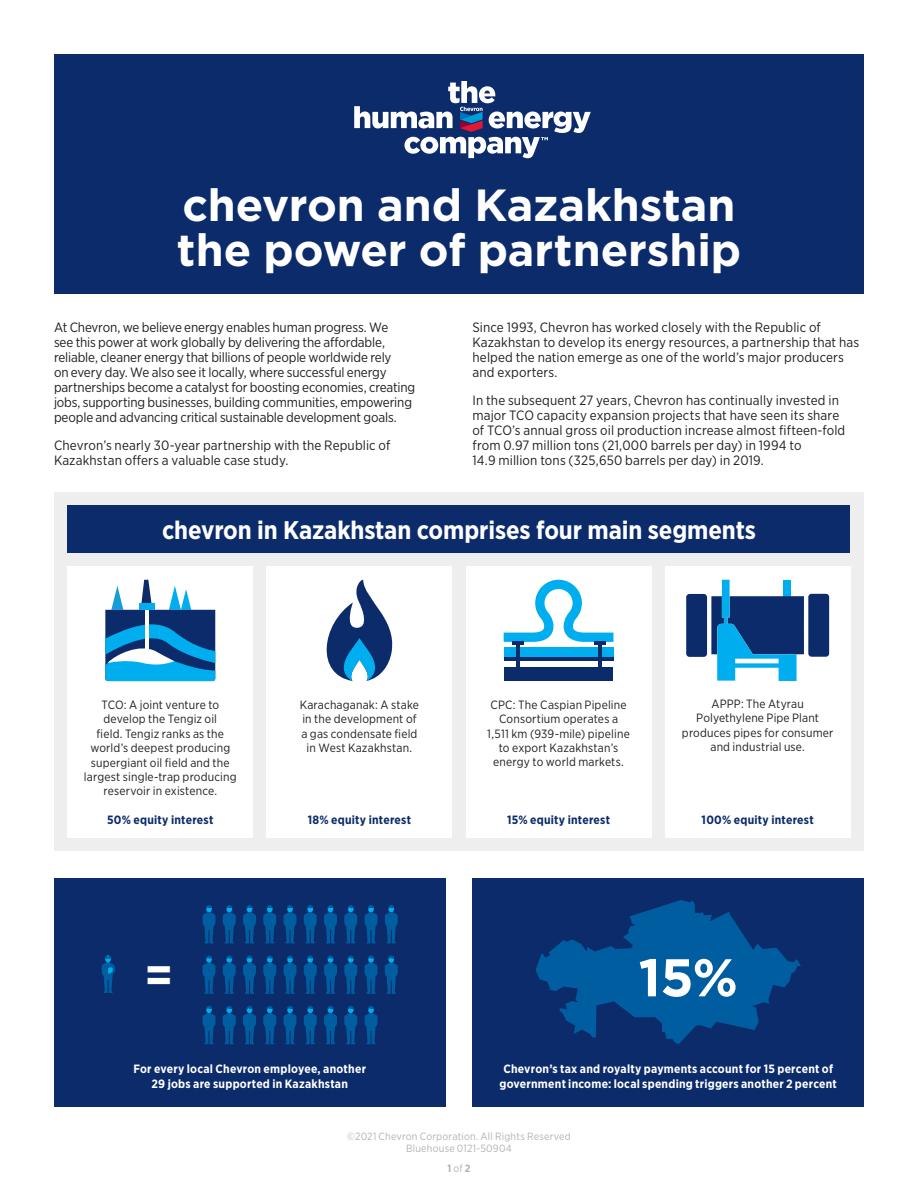
<style>
.page{position:relative;width:918px;height:1188px;background:#fff}
.page>*{position:absolute;margin:0;border:0;box-sizing:border-box;transform-origin:0 0}
.Callout_-_24pt_Bold{font:700 52.95px "Gotham";color:#fff}
.Headline_-_30pt_Bold{font:700 45px "Gotham";color:#fff}
.Callout_-_24pt_Bold-2{font:700 45px "Gotham";color:#fff}
.Subhead{font:700 25.5px "Gotham Narrow";letter-spacing:-.005em;color:#fff}
.Body_Text_-_9pt_12_N{font:13.5px/15px "Gotham Narrow";color:#231f20}
.Body_Text_-_9pt_12_N-2{font:12px/14.4px "Gotham Narrow";letter-spacing:.015em;color:#231f20;text-align:center}
.Table_Head_-_8pt_Bol{font:700 12px/15px "Gotham Narrow";letter-spacing:.02em;color:#fff;text-align:center}
.Table_Head_-_8pt_Bol-2{font:700 12px "Gotham Narrow";letter-spacing:.02em;color:#0c2b6b}
.t1{font:10.5px/12.8px "Gotham Narrow";letter-spacing:.02em;color:#b2b3b7;text-align:center}
.t2{font:700 10.5px "Gotham Narrow";color:#b2b3b7}
.s1{font-weight:400}
</style>
<div class="page">
<div style="left:54px;top:54px;width:810px;height:240px;background:#0c2b6b"></div>
<svg style="left:354px;top:81px;width:237px;height:77px"></svg>
<div style="left:54px;top:492px;width:810px;height:359px;background:#eeeeef"></div>
<div style="left:68px;top:505px;width:782px;height:48px;background:#0c2b6b"></div>
<div style="left:54px;top:878px;width:392px;height:229px;background:#0c2b6b"></div>
<div style="left:472px;top:878px;width:392px;height:229px;background:#0c2b6b"></div>
<svg style="left:203px;top:905px;width:12px;height:38px"></svg>
<svg style="left:223px;top:905px;width:13px;height:38px"></svg>
<svg style="left:243px;top:905px;width:13px;height:38px"></svg>
<svg style="left:263px;top:905px;width:13px;height:38px"></svg>
<svg style="left:284px;top:905px;width:12px;height:38px"></svg>
<svg style="left:304px;top:905px;width:13px;height:38px"></svg>
<svg style="left:324px;top:905px;width:13px;height:38px"></svg>
<svg style="left:344px;top:905px;width:13px;height:38px"></svg>
<svg style="left:365px;top:905px;width:12px;height:38px"></svg>
<svg style="left:385px;top:905px;width:13px;height:38px"></svg>
<svg style="left:203px;top:955px;width:12px;height:39px"></svg>
<svg style="left:223px;top:955px;width:13px;height:39px"></svg>
<svg style="left:243px;top:955px;width:13px;height:39px"></svg>
<svg style="left:263px;top:955px;width:13px;height:39px"></svg>
<svg style="left:284px;top:955px;width:12px;height:39px"></svg>
<svg style="left:304px;top:955px;width:13px;height:39px"></svg>
<svg style="left:324px;top:955px;width:13px;height:39px"></svg>
<svg style="left:344px;top:955px;width:13px;height:39px"></svg>
<svg style="left:365px;top:955px;width:12px;height:39px"></svg>
<svg style="left:385px;top:955px;width:13px;height:39px"></svg>
<svg style="left:203px;top:1006px;width:12px;height:38px"></svg>
<svg style="left:223px;top:1006px;width:13px;height:38px"></svg>
<svg style="left:243px;top:1006px;width:13px;height:38px"></svg>
<svg style="left:263px;top:1006px;width:13px;height:38px"></svg>
<svg style="left:284px;top:1006px;width:12px;height:38px"></svg>
<svg style="left:304px;top:1006px;width:13px;height:38px"></svg>
<svg style="left:324px;top:1006px;width:13px;height:38px"></svg>
<svg style="left:344px;top:1006px;width:13px;height:38px"></svg>
<svg style="left:365px;top:1006px;width:12px;height:38px"></svg>
<svg style="left:102px;top:955px;width:13px;height:38px"></svg>
<svg style="left:536px;top:900px;width:265px;height:144px"></svg>
<div style="left:267px;top:566px;width:185px;height:272px;background:#fff"></div>
<svg style="left:327px;top:580px;width:65px;height:101px"></svg>
<div style="left:466px;top:566px;width:185px;height:272px;background:#fff"></div>
<svg style="left:504px;top:580px;width:109px;height:62px"></svg>
<div style="left:504px;top:647px;width:109px;height:10px;background:#00aeef"></div>
<hr style="left:512px;top:641px;width:11px;height:4px;background:#0c2b6b">
<hr style="left:516px;top:645px;width:3px;height:22px;background:#0c2b6b">
<hr style="left:594px;top:641px;width:11px;height:4px;background:#0c2b6b">
<hr style="left:598px;top:645px;width:3px;height:22px;background:#0c2b6b">
<hr style="left:504px;top:657px;width:109px;height:3px;background:#0c2b6b">
<div style="left:504px;top:667px;width:109px;height:14px;background:#0c2b6b"></div>
<div style="left:665px;top:566px;width:185px;height:272px;background:#fff"></div>
<div style="left:686px;top:594px;width:21px;height:63px;background:#0c2b6b;border-radius:3px"></div>
<div style="left:808px;top:594px;width:21px;height:63px;background:#0c2b6b;border-radius:3px"></div>
<svg style="left:711px;top:580px;width:93px;height:101px"></svg>
<div style="left:68px;top:566px;width:185px;height:272px;background:#fff"></div>
<svg style="left:105px;top:580px;width:110px;height:101px"></svg>
<div style="left:139px;top:604px;width:15px;height:6px;background:#00aeef"></div>
<hr style="left:145px;top:610px;width:3px;height:44px;background:#fff">
<p class="Headline_-_30pt_Bold" style="left:182px;top:175px;width:555px">chevron and Kazakhstan</p>
<p class="Headline_-_30pt_Bold" style="left:177px;top:220px;width:566px">the power of partnership</p>
<p class="Body_Text_-_9pt_12_N" style="left:54px;top:319px;width:363px">At Chevron, we believe energy enables human progress. We<br>see this power at work globally by delivering the affordable, reliable, cleaner energy that billions of people worldwide rely<br>on every day. We also see it locally, where successful energy partnerships become a catalyst for boosting economies, creating jobs, supporting businesses, building communities, empowering people and advancing critical sustainable development goals.</p>
<p class="Body_Text_-_9pt_12_N" style="left:54px;top:438px;width:338px">Chevron’s nearly 30-year partnership with the Republic of<br>Kazakhstan offers a valuable case study.</p>
<p class="Body_Text_-_9pt_12_N" style="left:472px;top:319px;width:388px">Since 1993, Chevron has worked closely with the Republic of Kazakhstan to develop its energy resources, a partnership that has helped the nation emerge as one of the world’s major producers and exporters.</p>
<p class="Body_Text_-_9pt_12_N" style="left:472px;top:393px;width:374px">In the subsequent 27 years, Chevron has continually invested in major TCO capacity expansion projects that have seen its share of TCO’s annual gross oil production increase almost fifteen‑fold from 0.97 million tons (21,000 barrels per day) in 1994 to<br>14.9 million tons (325,650 barrels per day) in 2019.</p>
<p class="Subhead" style="left:162px;top:514px;width:595px">chevron in Kazakhstan comprises four main segments</p>
<p class="Body_Text_-_9pt_12_N-2" style="left:84px;top:697px;width:154px">TCO: A joint venture to develop the Tengiz oil<br>field. Tengiz ranks as the world’s deepest producing supergiant oil field and the largest single‑trap producing reservoir in existence.</p>
<p class="Table_Head_-_8pt_Bol-2" style="left:107px;top:812px;width:108px">50% equity interest</p>
<p class="Body_Text_-_9pt_12_N-2" style="left:300px;top:697px;width:121px">Karachaganak: A stake in the development of a gas condensate field in West Kazakhstan.</p>
<p class="Table_Head_-_8pt_Bol-2" style="left:308px;top:812px;width:105px">18% equity interest</p>
<p class="Body_Text_-_9pt_12_N-2" style="left:487px;top:697px;width:144px">CPC: The Caspian Pipeline<br>Consortium operates a<br>1,511 km (939-mile) pipeline to export Kazakhstan’s energy to world markets.</p>
<p class="Table_Head_-_8pt_Bol-2" style="left:507px;top:812px;width:104px">15% equity interest</p>
<p class="Body_Text_-_9pt_12_N-2" style="left:682px;top:696px;width:153px">APPP: The Atyrau<br>Polyethylene Pipe Plant produces pipes for consumer and industrial use.</p>
<p class="Table_Head_-_8pt_Bol-2" style="left:702px;top:812px;width:114px">100% equity interest</p>
<p class="Callout_-_24pt_Bold-2" style="left:144px;top:945px;width:30px">=</p>
<p class="Callout_-_24pt_Bold" style="left:638px;top:942px;width:101px">15%</p>
<p class="Table_Head_-_8pt_Bol" style="left:133px;top:1061px;width:234px">For every local Chevron employee, another<br>29 jobs are supported in Kazakhstan</p>
<p class="Table_Head_-_8pt_Bol" style="left:500px;top:1061px;width:339px">Chevron’s tax and royalty payments account for 15 percent of government income: local spending triggers another 2 percent</p>
<p class="t1" style="left:347px;top:1129px;width:225px">©2021 Chevron Corporation. All Rights Reserved<br>Bluehouse 0121-50904</p>
<p class="t2" style="left:447px;top:1162px;width:25px">1 <span class="s1">of</span> 2</p>
</div>
